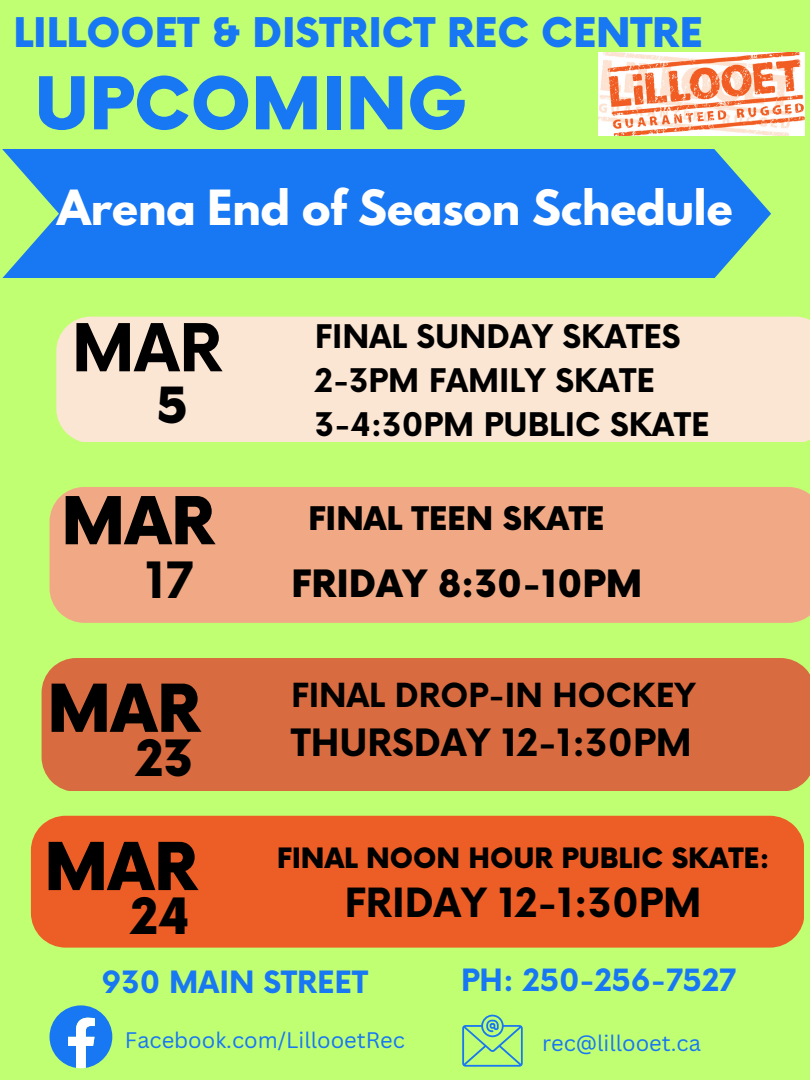
<style>
.page{position:relative;width:810px;height:1080px;background:#c1ff72}
.page>*{position:absolute;margin:0;border:0;box-sizing:border-box;transform-origin:0 0}
.t1{font:900 70.88px "Now";color:#1877f2}
.t2{font:900 64.31px "Now";color:#000}
.t3{font:700 64.31px "Now";color:#000}
.t4{font:900 48.75px "Now";color:#000}
.t5{font:700 48.75px "Now";color:#000}
.t6{font:700 43px "League Spartan";color:#fff}
.t7{font:900 39.81px "Now";color:#1877f2}
.t8{font:700 39.25px "Now";color:#000}
.t9{font:700 36.75px "Now";color:#000}
.t10{font:900 36.75px "Now";color:#000}
.t11{font:700 32.38px "Now";color:#000}
.t12{font:700 31.75px/44.1px "Now";color:#000}
.t13{font:900 31.75px "Now";color:#000}
.t14{font:700 29.94px "Now";color:#1877f2}
.t15{font:900 27.38px "Now";color:#000}
.t16{font:21.88px "Canva Sans";color:#1877f2}
</style>
<div class="page">
<div style="left:56px;top:317px;width:754px;height:125px;background:#fbe5d3"></div>
<div style="left:50px;top:487px;width:760px;height:136px;background:#f1a985"></div>
<div style="left:42px;top:658px;width:768px;height:132px;background:#d86c40"></div>
<svg style="left:2px;top:149px;width:769px;height:128px;background:#2682e7"></svg>
<div style="left:31px;top:816px;width:773px;height:132px;background:#ed5e26"></div>
<img style="left:599px;top:52px;width:205px;height:84px">
<svg style="left:50px;top:1005px;width:62px;height:63px"></svg>
<svg style="left:462px;top:1014px;width:61px;height:53px"></svg>
<p class="t7" style="left:13px;top:11px;width:691px">LILLOOET &amp; DISTRICT REC CENTRE</p>
<h1 class="t1" style="left:34px;top:66px;width:435px">UPCOMING</h1>
<h3 class="t6" style="left:57px;top:186px;width:677px">Arena End of Season Schedule</h3>
<h2 class="t3" style="left:72px;top:313px;width:152px">MAR</h2>
<h3 class="t4" style="left:157px;top:379px;width:33px">5</h3>
<h2 class="t2" style="left:61px;top:486px;width:155px">MAR</h2>
<h3 class="t5" style="left:146px;top:554px;width:49px">17</h3>
<h2 class="t2" style="left:47px;top:674px;width:155px">MAR</h2>
<h3 class="t4" style="left:136px;top:733px;width:59px">23</h3>
<h2 class="t2" style="left:44px;top:832px;width:155px">MAR</h2>
<h3 class="t4" style="left:131px;top:890px;width:60px">24</h3>
<p class="t12" style="left:315px;top:317px;width:396px">FINAL SUNDAY SKATES<br>2-3PM FAMILY SKATE<br>3-4:30PM PUBLIC SKATE</p>
<p class="t13" style="left:308px;top:501px;width:298px">FINAL TEEN SKATE</p>
<p class="t10" style="left:291px;top:564px;width:353px">FRIDAY 8:30-10PM</p>
<p class="t11" style="left:291px;top:678px;width:406px">FINAL DROP-IN HOCKEY</p>
<p class="t9" style="left:291px;top:723px;width:402px">THURSDAY 12-1:30PM</p>
<p class="t15" style="left:277px;top:843px;width:494px">FINAL NOON HOUR PUBLIC SKATE:</p>
<p class="t8" style="left:345px;top:881px;width:359px">FRIDAY 12-1:30PM</p>
<p class="t14" style="left:101px;top:966px;width:268px">930 MAIN STREET</p>
<p class="t14" style="left:461px;top:964px;width:277px">PH: 250-256-7527</p>
<p class="t16" style="left:125px;top:1025px;width:282px">Facebook.com/LillooetRec</p>
<p class="t16" style="left:542px;top:1028px;width:160px">rec@lillooet.ca</p>
</div>
